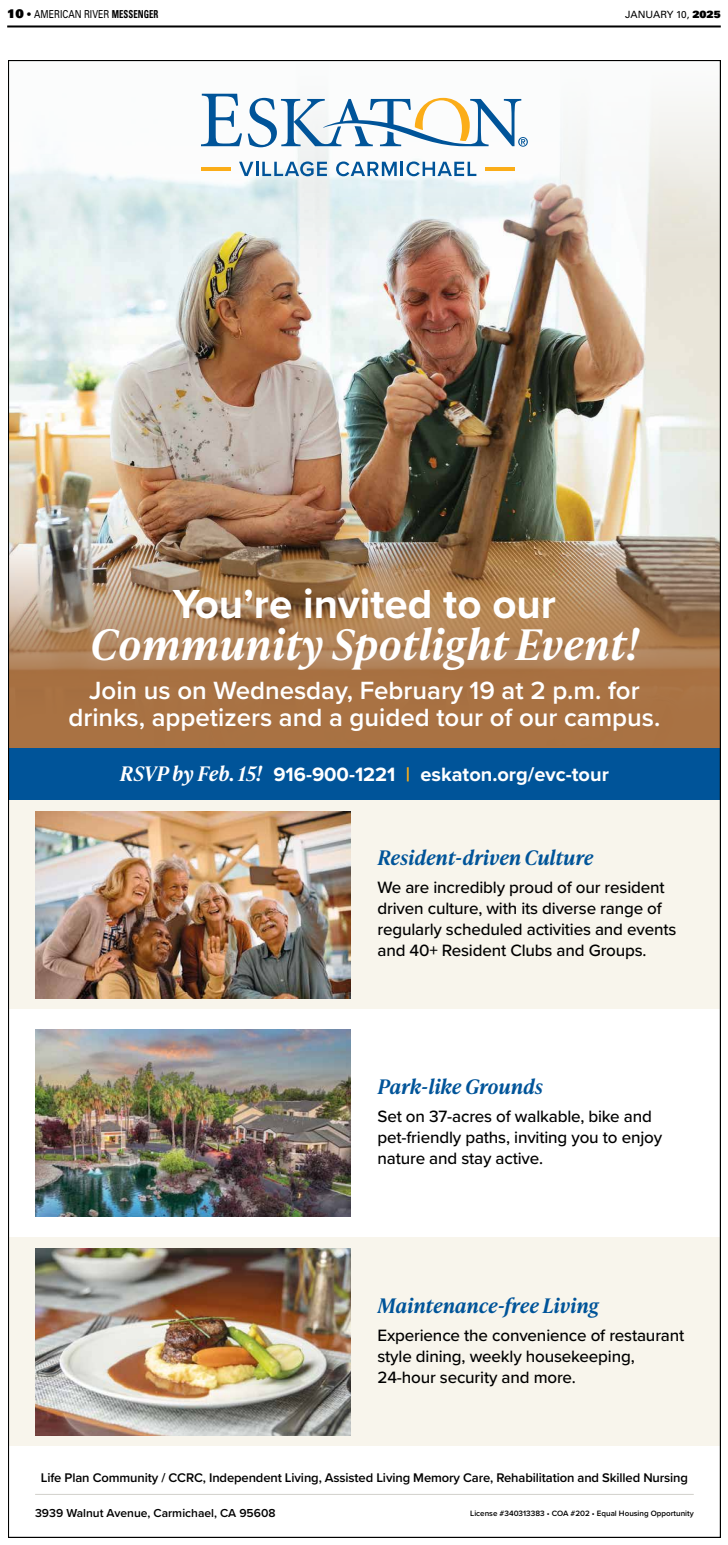
<style>
.page{position:relative;width:728px;height:1545px;background:#fff}
.page>*{position:absolute;margin:0;border:0;box-sizing:border-box;transform-origin:0 0}
.t1{font:italic 600 42px "Ivy Presto Text";color:#fff}
.t2{font:700 42px "Proxima Nova";color:#fff}
.t3{font:600 25.8px/27.1px "Proxima Nova";color:#fff;text-align:center}
.t4{font:italic 600 20px "Ivy Presto Text";letter-spacing:-.01em;color:#005499}
.t5{font:700 20px "Proxima Nova";color:#fff}
.t6{font:500 17px/21px "Proxima Nova";letter-spacing:-.01em;color:#000}
.t7{font:600 13px "Proxima Nova";letter-spacing:-.01em;color:#000}
.t8{font:600 12px "Proxima Nova";color:#000}
.t9{font:11px "Univers LT Std";color:#000;scale:.8 1}
.t10{font:10px "Univers LT Std";color:#000}
.t11{font:600 8px "Proxima Nova";color:#000}
.s1{font-family:"Univers LT Std X Black";font-size:12px}
.s2{font-family:"Helvetica";font-weight:700}
.s3{font-weight:700;font-stretch:condensed}
.s4{font-family:"Univers LT Std X Black"}
.s5{font-family:"Ivy Presto Text";font-weight:600;font-style:italic}
.s6{color:#fbad18}
</style>
<div class="page">
<hr style="left:7px;top:25px;width:713px;height:2px;background:#000">
<img style="left:8px;top:60px;width:712px;height:1477px">
<p class="t9" style="left:7px;top:8px;width:190px"><span class="s1">10</span> <span class="s2">•</span> AMERICAN RIVER <span class="s3">MESSENGER</span></p>
<p class="t10" style="left:625px;top:9px;width:97px">JANUARY 10, <span class="s4">2025</span></p>
<h1 class="t2" style="left:173px;top:572px;width:384px">You’re invited to our</h1>
<h1 class="t1" style="left:90px;top:614px;width:549px">Community Spotlight Event!</h1>
<h2 class="t3" style="left:68px;top:676px;width:593px">Join us on Wednesday, February 19 at 2 p.m. for drinks, appetizers and a guided tour of our campus.</h2>
<p class="t5" style="left:120px;top:759px;width:490px"><span class="s5">RSVP by Feb. 15!</span> 916-900-1221 <span class="s6">|</span> eskaton.org/evc-tour</p>
<p class="t4" style="left:377px;top:842px;width:217px">Resident-driven Culture</p>
<p class="t6" style="left:377px;top:876px;width:300px">We are incredibly proud of our resident driven culture, with its diverse range of regularly scheduled activities and events and 40+ Resident Clubs and Groups.</p>
<p class="t4" style="left:377px;top:1072px;width:167px">Park-like Grounds</p>
<p class="t6" style="left:377px;top:1105px;width:286px">Set on 37-acres of walkable, bike and pet-friendly paths, inviting you to enjoy nature and stay active.</p>
<p class="t4" style="left:377px;top:1290px;width:223px">Maintenance-free Living</p>
<p class="t6" style="left:377px;top:1323px;width:308px">Experience the convenience of restaurant style dining, weekly housekeeping,<br>24-hour security and more.</p>
<p class="t7" style="left:41px;top:1467px;width:648px">Life Plan Community / CCRC, Independent Living, Assisted Living Memory Care, Rehabilitation and Skilled Nursing</p>
<p class="t8" style="left:35px;top:1503px;width:242px">3939 Walnut Avenue, Carmichael, CA 95608</p>
<p class="t11" style="left:470px;top:1507px;width:225px">License #340313383 • COA #202 • Equal Housing Opportunity</p>
</div>
